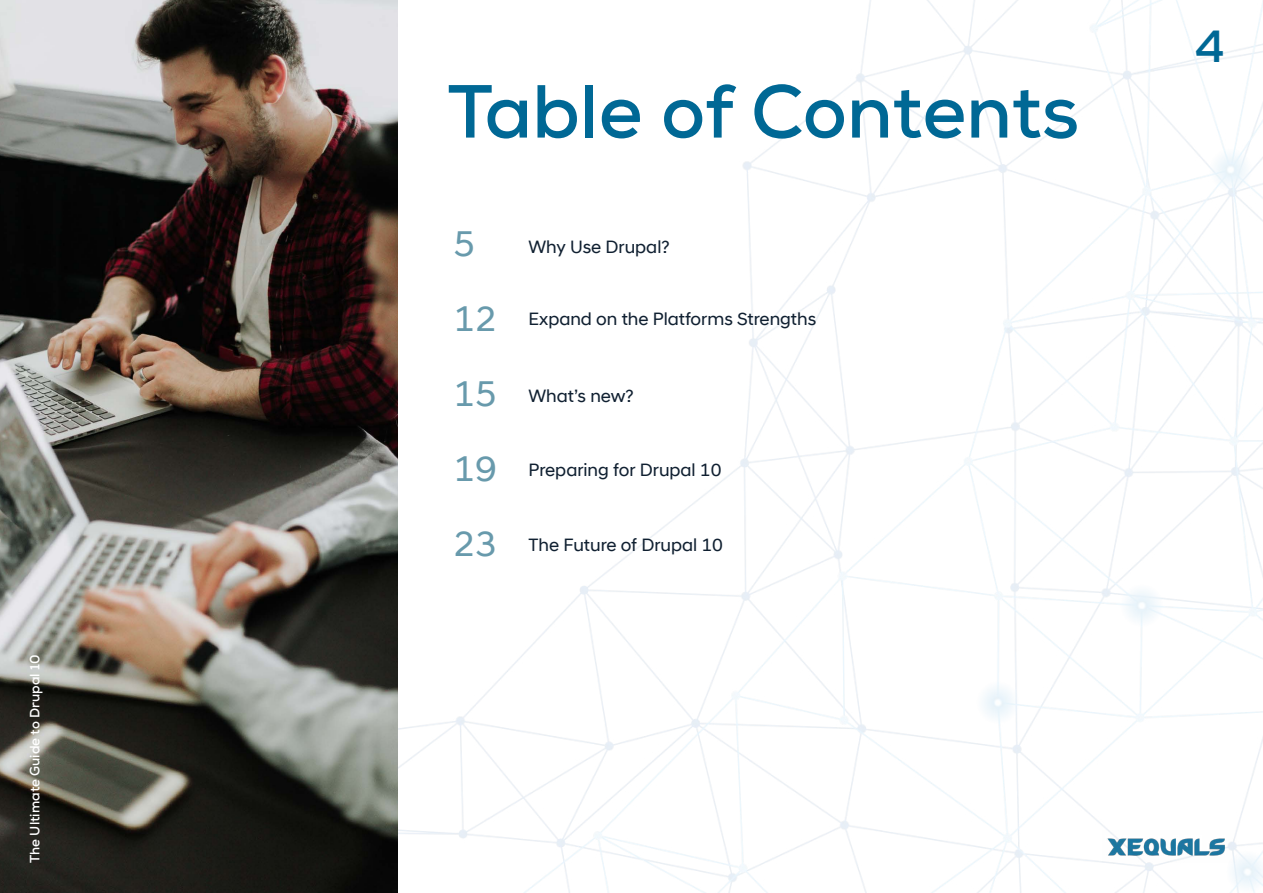
<style>
.page{position:relative;width:1263px;height:893px;background:#fff}
.page>*{position:absolute;margin:0;border:0;box-sizing:border-box;transform-origin:0 0}
.t1{font:700 75px "Nexa";color:#006895}
.t2{font:700 45px "Nexa";color:#006895}
.t3{font:36px/75px "Hyundai Sans Head Office";color:#689aac}
.t4{font:18px "Hyundai Sans Head Office";color:#102031}
.t5{font:700 13.5px "Nexa";color:#fff}
</style>
<div class="page">
<img style="left:398px;top:0;width:864px;height:893px">
<img style="left:0;top:0;width:398px;height:893px">
<svg style="left:1262px;top:1px;width:1px;height:885px"></svg>
<p class="t5" style="left:26px;top:863px;width:210px;rotate:-90deg">The Ultimate Guide to Drupal 10</p>
<h1 class="t1" style="left:447px;top:63px;width:633px">Table of Contents</h1>
<h3 class="t3" style="left:453px;top:206px;width:45px">5<br>12<br>15<br>19<br>23</h3>
<p class="t4" style="left:528px;top:236px;width:143px">Why Use Drupal?</p>
<p class="t4" style="left:528px;top:308px;width:289px">Expand on the Platforms Strengths</p>
<p class="t4" style="left:528px;top:385px;width:107px">What’s new?</p>
<p class="t4" style="left:528px;top:460px;width:195px">Preparing for Drupal 10</p>
<p class="t4" style="left:528px;top:534px;width:196px">The Future of Drupal 10</p>
<h2 class="t2" style="left:1195px;top:17px;width:31px">4</h2>
</div>
